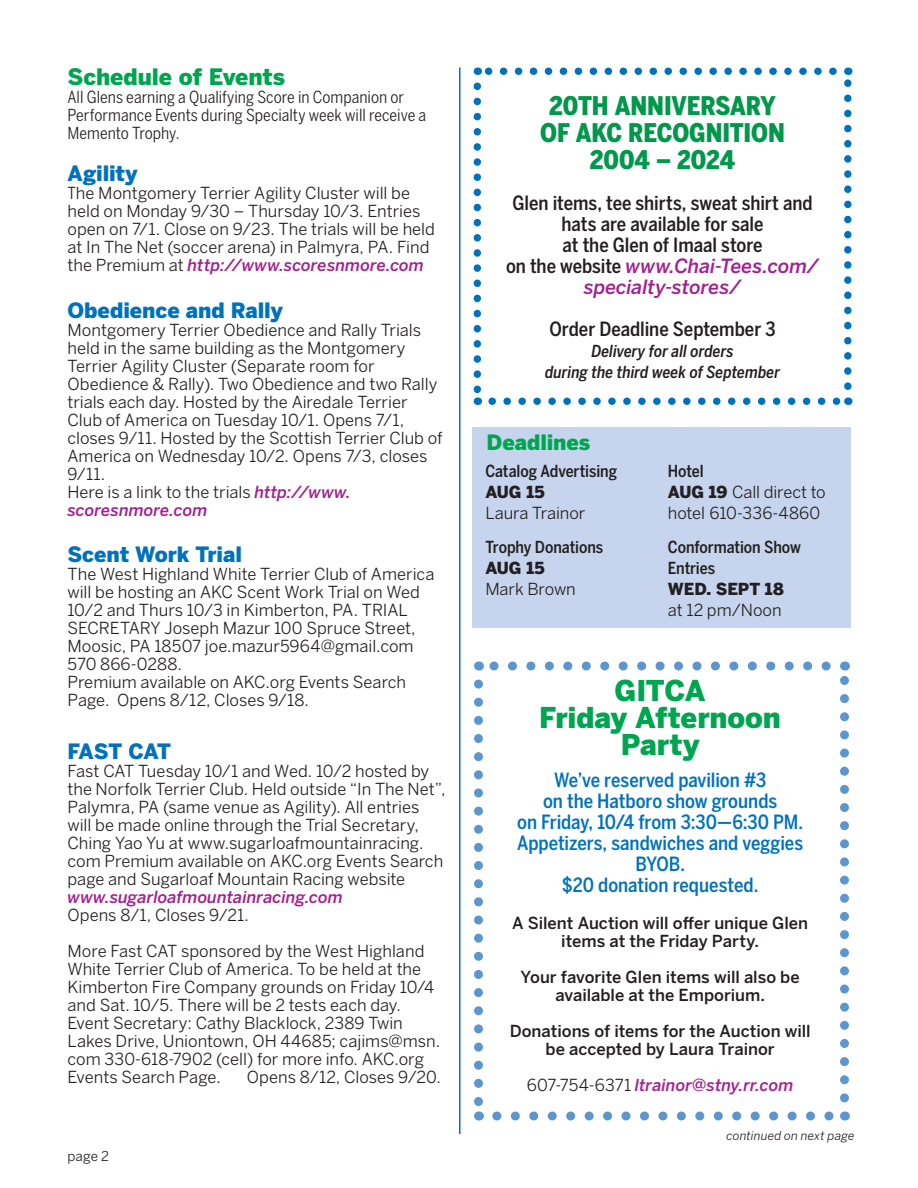
<style>
.page{position:relative;width:918px;height:1188px;background:#fff}
.page>*{position:absolute;margin:0;border:0;box-sizing:border-box;transform-origin:0 0}
.heading_2{font:900 28.5px/27px "Benton Sans";letter-spacing:-.005em;color:#00a54f;text-align:center}
.heading_2-2{font:900 25.5px/27px "Benton Sans Cond";letter-spacing:-.01em;color:#00984a;text-align:center}
.heading_2-3{font:900 22.5px "Benton Sans";letter-spacing:-.005em;color:#00a54f}
.Subhead_2{font:900 21px "Benton Sans";letter-spacing:-.005em;color:#0072bc}
.Subhead_2-2{font:900 21px "Benton Sans";color:#00a54f}
._1stP_text{font:900 21px "Benton Sans";letter-spacing:-.03em;color:#0072bc}
._1stP_text-2{font:500 19.5px/21px "Benton Sans Cond";letter-spacing:-.005em;color:#231f20;text-align:center}
._1stP_text-3{font:500 19.5px/21px "Benton Sans Cond";letter-spacing:-.005em;color:#0072bc;text-align:center}
._1stP_text-4{font:16.5px/18px "Benton Sans";color:#231f20}
._1stP_text-5{font:500 16.5px/18px "Benton Sans";color:#231f20;text-align:center}
._1stP_text-6{font:500 16.5px/21px "Benton Sans Cond";letter-spacing:-.005em;color:#231f20}
._1stP_text-7{font:16.5px/18px "Benton Sans Cond";color:#231f20}
._1stP_text-8{font:italic 500 16.5px/18px "Benton Sans";color:#a2238e}
._1stP_text-9{font:italic 500 16.5px/21px "Benton Sans Cond";color:#231f20;text-align:center}
.t1{font:13.5px "Benton Sans";color:#231f20}
._1stP_text-10{font:italic 12px "Benton Sans";letter-spacing:.01em;color:#231f20}
.s1{font-family:"Benton Sans Cond"}
.s2{font-weight:500;font-style:italic;color:#a2238e}
.s3{font-weight:400;font-style:normal;color:#231f20}
.s4{font-family:"Benton Sans";font-style:italic;color:#a2238e}
.s5{font-family:"Benton Sans";font-weight:900}
.s6{font-family:"Benton Sans";font-weight:400}
.s7{font-family:"Benton Sans Cond";font-weight:500}
.s8{font-weight:900}
</style>
<div class="page">
<hr style="left:459px;top:68px;width:1px;height:1066px;background:#0072bc">
<svg style="left:497px;top:1112px;width:337px;height:8px"></svg>
<svg style="left:489px;top:662px;width:337px;height:9px"></svg>
<svg style="left:474px;top:684px;width:9px;height:436px"></svg>
<svg style="left:840px;top:662px;width:9px;height:436px"></svg>
<svg style="left:492px;top:398px;width:348px;height:7px"></svg>
<svg style="left:485px;top:68px;width:348px;height:7px"></svg>
<svg style="left:474px;top:86px;width:7px;height:319px"></svg>
<svg style="left:844px;top:68px;width:8px;height:318px"></svg>
<div style="left:472px;top:427px;width:378px;height:200px;background:#c6d5ed"></div>
<p class="heading_2-3" style="left:68px;top:64px;width:219px">Schedule of Events</p>
<p class="_1stP_text-7" style="left:68px;top:88px;width:360px">All Glens earning a Qualifying Score in Companion or<br>Performance Events during Specialty week will receive a<br>Memento Trophy.</p>
<p class="Subhead_2" style="left:68px;top:161px;width:72px">Agility</p>
<p class="_1stP_text-4" style="left:68px;top:184px;width:369px"><span class="s1">T</span>he Montgomery Terrier Agility Cluster will be held on Monday 9/30 – Thursday 10/3. Entries open on 7/1. Close on 9/23. The trials will be held at In The Net (soccer arena) in Palmyra, PA. Find the Premium at <span class="s2">http://www.scoresnmore.com</span></p>
<p class="Subhead_2" style="left:68px;top:297px;width:217px">Obedience and Rally</p>
<p class="_1stP_text-4" style="left:68px;top:321px;width:376px">Montgomery Terrier Obedience and Rally Trials held in the same building as the Montgomery Terrier Agility Cluster (Separate room for Obedience &amp; Rally). Two Obedience and two Rally trials each day. Hosted by the Airedale Terrier Club of America on Tuesday 10/1. Opens 7/1, closes 9/11. Hosted by the Scottish Terrier Club of America on Wednesday 10/2. Opens 7/3, closes 9/11.</p>
<p class="_1stP_text-8" style="left:68px;top:483px;width:285px"><span class="s3">Here is a link to the trials</span> http://www. scoresnmore.com</p>
<p class="Subhead_2" style="left:68px;top:542px;width:176px">Scent Work Trial</p>
<p class="_1stP_text-4" style="left:68px;top:565px;width:369px">The West Highland White Terrier Club of America will be hosting an AKC Scent Work Trial on Wed 10/2 and Thurs 10/3 in Kimberton, PA. TRIAL SECRETARY Joseph Mazur 100 Spruce Street, Moosic, PA 18507 joe.mazur5964@gmail.com 570 866-0288.<br>Premium available on AKC.org Events Search Page. Opens 8/12, Closes 9/18.</p>
<p class="_1stP_text" style="left:68px;top:738px;width:105px">FAST CAT</p>
<p class="_1stP_text-4" style="left:68px;top:762px;width:380px">Fast CAT Tuesday 10/1 and Wed. 10/2 hosted by the Norfolk Terrier Club. Held outside “In The Net”, Palymra, PA (same venue as Agility). All entries will be made online through the Trial Secretary, Ching Yao Yu at www.sugarloafmountainracing. com Premium available on AKC.org Events Search page and Sugarloaf Mountain Racing website <span class="s2">www.sugarloafmountainracing.com</span></p>
<p class="_1stP_text-4" style="left:68px;top:906px;width:183px">Opens 8/1, Closes 9/21.</p>
<p class="_1stP_text-4" style="left:68px;top:942px;width:374px">More Fast CAT sponsored by the West Highland White Terrier Club of America. To be held at the Kimberton Fire Company grounds on Friday 10/4 and Sat. 10/5. There will be 2 tests each day.<br>Event Secretary: Cathy Blacklock, 2389 Twin Lakes Drive, Uniontown, OH 44685; cajims@msn. com 330-618-7902 (cell) for more info. AKC.org Events Search Page.</p>
<p class="_1stP_text-4" style="left:247px;top:1068px;width:196px">Opens 8/12, Closes 9/20.</p>
<p class="t1" style="left:68px;top:1148px;width:43px">page 2</p>
<p class="heading_2-2" style="left:540px;top:92px;width:246px">20TH ANNIVERSARY<br>OF AKC RECOGNITION<br>2004 – 2024</p>
<p class="_1stP_text-2" style="left:506px;top:192px;width:315px">Glen items, tee shirts, sweat shirt and hats are available for sale<br>at the Glen of Imaal store<br>on the website <span class="s4">www.Chai-Tees.com/ specialty-stores/</span></p>
<p class="_1stP_text-2" style="left:549px;top:318px;width:228px">Order Deadline September 3</p>
<p class="_1stP_text-9" style="left:545px;top:340px;width:237px">Delivery for all orders<br>during the third week of September</p>
<p class="Subhead_2-2" style="left:487px;top:430px;width:105px">Deadlines</p>
<p class="_1stP_text-6" style="left:485px;top:460px;width:133px">Catalog Advertising<br><span class="s5">AUG 15<br></span><span class="s6">Laura Trainor</span></p>
<p class="_1stP_text-6" style="left:485px;top:537px;width:120px">Trophy Donations<br><span class="s5">AUG 15<br></span><span class="s6">Mark Brown</span></p>
<p class="_1stP_text-4" style="left:668px;top:460px;width:159px;line-height:21px"><span class="s7">Hotel<br></span><span class="s8">AUG 19</span> Call direct to hotel 610-336-4860</p>
<p class="_1stP_text-6" style="left:668px;top:537px;width:134px">Conformation Show<br>Entries<br><span class="s5">WED. SEPT 18 </span><span class="s6">at 12 pm/Noon</span></p>
<p class="heading_2" style="left:539px;top:676px;width:243px">GITCA<br>Friday Afternoon<br>Party</p>
<p class="_1stP_text-3" style="left:517px;top:769px;width:288px">We’ve reserved pavilion #3<br>on the Hatboro show grounds<br>on Friday, 10/4 from 3:30—6:30 PM.<br>Appetizers, sandwiches and veggies<br>BYOB.<br>$20 donation requested.</p>
<p class="_1stP_text-5" style="left:512px;top:914px;width:297px">A Silent Auction will offer unique Glen items at the Friday Party.</p>
<p class="_1stP_text-5" style="left:521px;top:968px;width:281px">Your favorite Glen items will also be available at the Emporium.</p>
<p class="_1stP_text-5" style="left:510px;top:1022px;width:302px">Donations of items for the Auction will be accepted by Laura Trainor</p>
<p class="_1stP_text-8" style="left:527px;top:1076px;width:268px"><span class="s3">607-754-6371</span> ltrainor@stny.rr.com</p>
<p class="_1stP_text-10" style="left:726px;top:1129px;width:130px">continued on next page</p>
</div>
